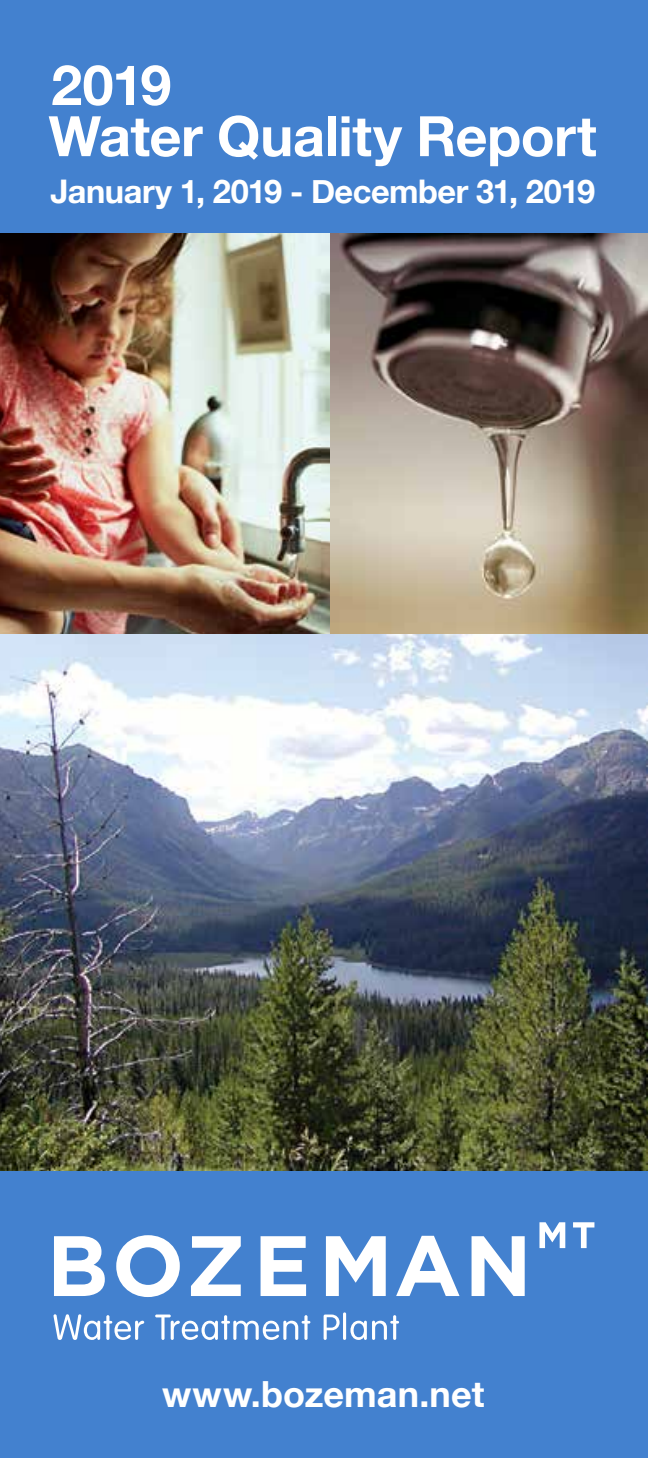
<style>
.page{position:relative;width:648px;height:1458px;background:#4381cf}
.page>*{position:absolute;margin:0;border:0;box-sizing:border-box;transform-origin:0 0}
.t1{font:700 55.8px/51.1px "Helvetica Neue";letter-spacing:-.01em;color:#fff}
.t2{font:700 36px "Helvetica Neue";letter-spacing:.005em;color:#fff}
.t3{font:700 32.62px "Helvetica Neue";letter-spacing:-.015em;color:#fff}
</style>
<div class="page">
<hr style="left:343px;top:1312px;width:3px;height:28px;background:#fff;border-radius:2px">
<img style="left:0;top:634px;width:648px;height:536px">
<svg style="left:539px;top:1222px;width:26px;height:26px"></svg>
<svg style="left:573px;top:1222px;width:21px;height:26px"></svg>
<svg style="left:54px;top:1236px;width:51px;height:60px"></svg>
<svg style="left:116px;top:1235px;width:64px;height:62px"></svg>
<svg style="left:191px;top:1236px;width:50px;height:60px"></svg>
<svg style="left:261px;top:1236px;width:45px;height:60px"></svg>
<svg style="left:326px;top:1236px;width:60px;height:60px"></svg>
<svg style="left:396px;top:1236px;width:64px;height:60px"></svg>
<svg style="left:472px;top:1236px;width:53px;height:60px"></svg>
<svg style="left:54px;top:1314px;width:90px;height:26px"></svg>
<svg style="left:155px;top:1315px;width:155px;height:25px"></svg>
<svg style="left:324px;top:1315px;width:16px;height:25px"></svg>
<svg style="left:350px;top:1315px;width:49px;height:25px"></svg>
<img style="left:0;top:233px;width:330px;height:401px">
<img style="left:330px;top:233px;width:318px;height:401px">
<h1 class="t1" style="left:49px;top:61px;width:550px">2019<br>Water Quality Report</h1>
<h1 class="t3" style="left:50px;top:165px;width:546px">January 1, 2019 - December 31, 2019</h1>
<p class="t2" style="left:162px;top:1366px;width:324px">www.bozeman.net</p>
</div>
